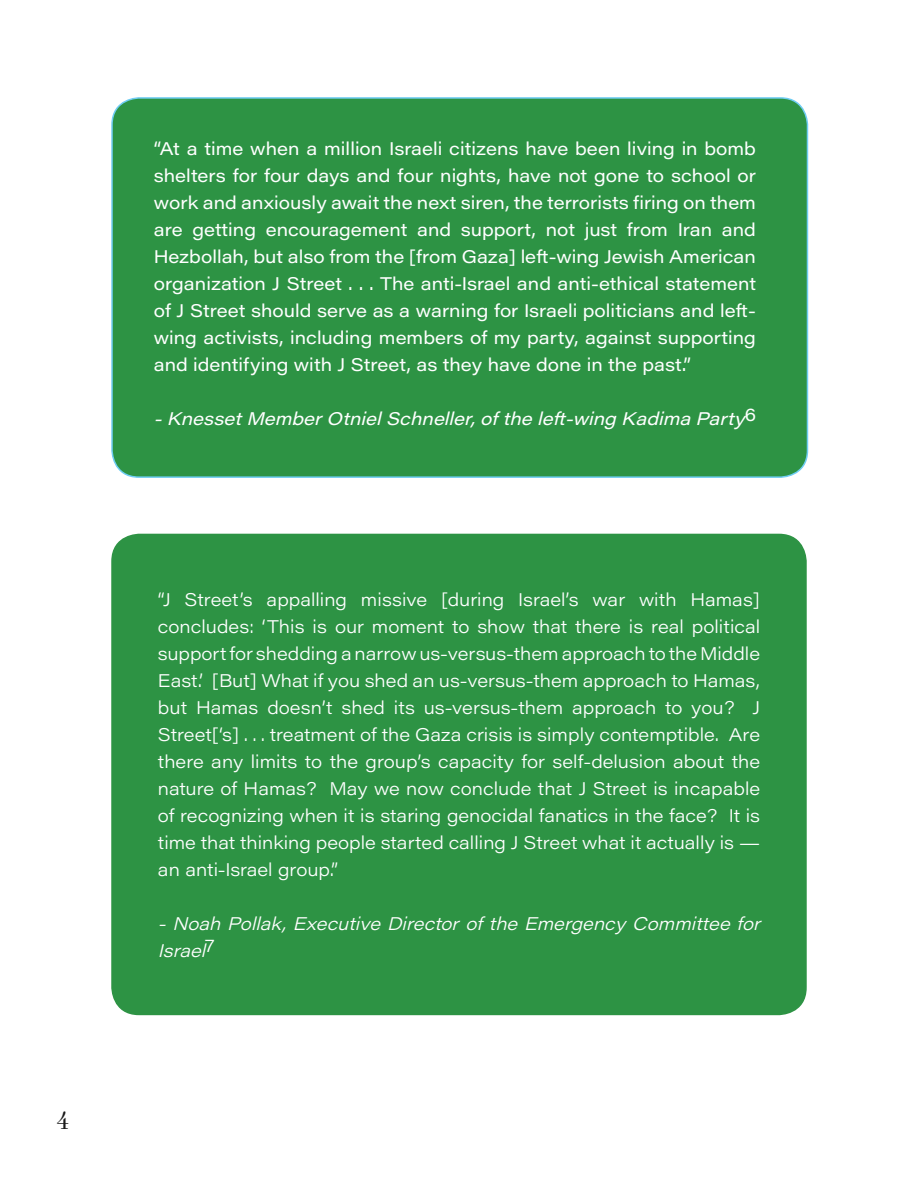
<style>
.page{position:relative;width:918px;height:1188px;background:#fff}
.page>*{position:absolute;margin:0;border:0;box-sizing:border-box;transform-origin:0 0}
.text{font:24px "Theano Didot";color:#1a1a1a}
.t1{font:300 18px/27px "Acumin Pro Wide";color:#fff;text-align:justify}
.t2{font:18px/27px "Acumin Pro Wide";color:#fff;text-align:justify}
.t3{font:italic 300 18px/27px "Acumin Pro Wide";color:#fff}
.t4{font:italic 18px "Acumin Pro Wide";color:#fff}
</style>
<div class="page">
<div style="left:112px;top:98px;width:695px;height:379px;background:#2d9344;border-radius:27px"></div>
<div style="left:111px;top:97px;width:697px;height:381px;border:2px solid #6fcdf3;border-radius:27px"></div>
<div style="left:112px;top:534px;width:694px;height:480px;background:#2d9344;border-radius:27px"></div>
<p class="text" style="left:56px;top:1106px;width:15px">4</p>
<p class="t2" style="left:154px;top:134px;width:604px">“At a time when a million Israeli citizens have been living in bomb shelters for four days and four nights, have not gone to school or work and anxiously await the next siren, the terrorists firing on them are getting encouragement and support, not just from Iran and Hezbollah, but also from the [from Gaza] left-wing Jewish American organization J Street . . . The anti-Israel and anti-ethical statement of J Street should serve as a warning for Israeli politicians and left&shy;wing activists, including members of my party, against supporting and identifying with J Street, as they have done in the past.”</p>
<p class="t4" style="left:154px;top:406px;width:604px">-KnessetMemberOtnielSchneller,ofthe left-wing Kadima Party<sup>6</sup></p>
<p class="t1" style="left:158px;top:585px;width:604px">“J Street’s appalling missive [during Israel’s war with Hamas] concludes: ‘This is our moment to show that there is real political support for shedding a narrow us-versus-them approach to the Middle East.’ [But] What if you shed an us-versus-them approach to Hamas, but Hamas doesn’t shed its us-versus-them approach to you? J Street[‘s] . . . treatment of the Gaza crisis is simply contemptible. Are there any limits to the group’s capacity for self-delusion about the nature of Hamas? May we now conclude that J Street is incapable of recognizing when it is staring genocidal fanatics in the face? It is time that thinking people started calling J Street what it actually is — an anti-Israel group.”</p>
<p class="t3" style="left:158px;top:909px;width:609px">- Noah Pollak, Executive Director of the Emergency Committee for<br>Israel<sup>7</sup></p>
</div>
